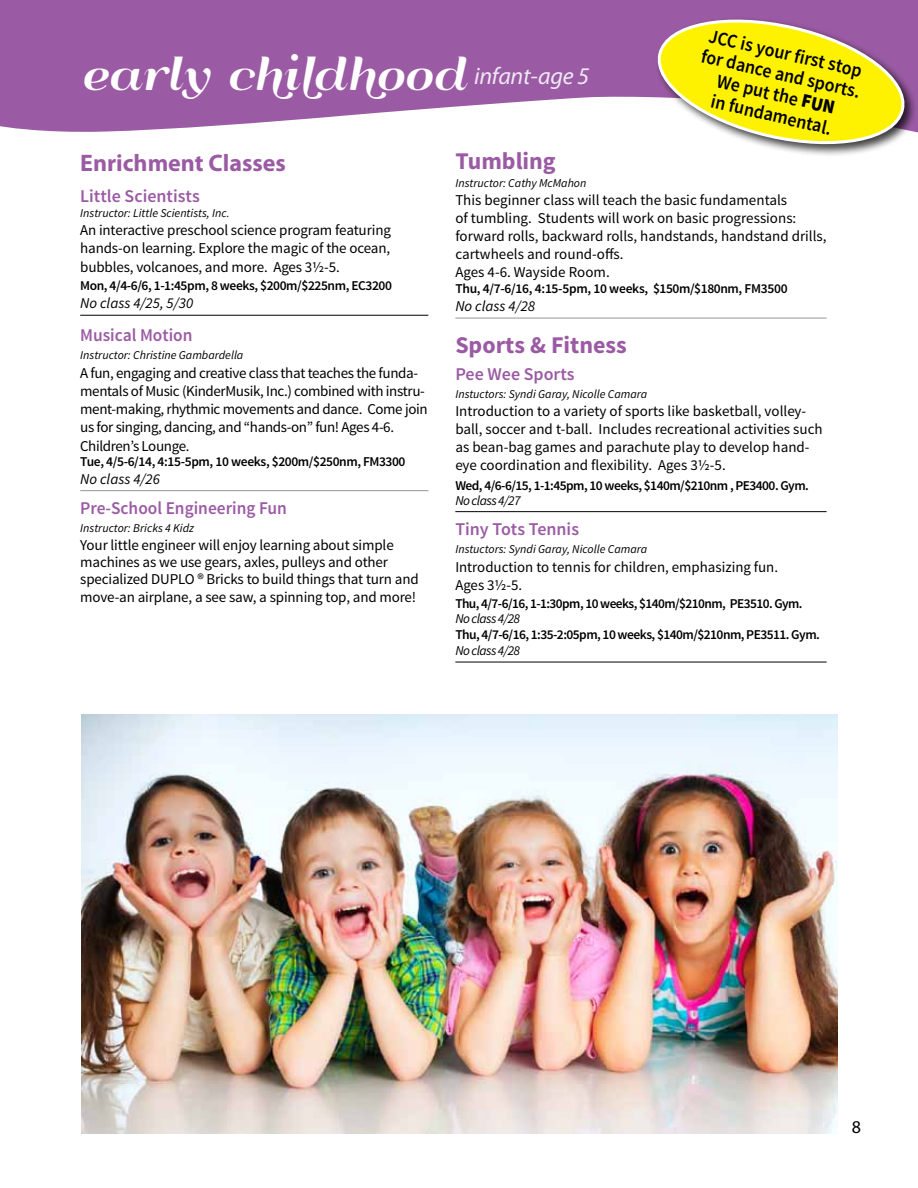
<style>
.page{position:relative;width:918px;height:1188px;background:#fff}
.page>*{position:absolute;margin:0;border:0;box-sizing:border-box;transform-origin:0 0}
.t1{font:45px "Qumpellka No 12";letter-spacing:-.01em;color:#fff}
.t2{font:700 24px "Source Sans Pro";color:#9b5ba4}
.t3{font:700 24px "Myriad Pro";color:#9b5ba4}
.t4{font:600 19.5px/21px "Source Sans Pro";color:#000;text-align:center;scale:.92 1}
.t5{font:600 18px "Source Sans Pro";color:#9b5ba4}
.t6{font:18px "Myriad Pro";color:#000}
.t7{font:15px/18px "Source Sans Pro";letter-spacing:-.01em;color:#000}
.t8{font:italic 15px "Source Sans Pro";color:#000}
.t9{font:600 13.5px "Source Sans Pro";letter-spacing:-.04em;color:#000}
.t10{font:600 13.5px "Source Sans Pro";letter-spacing:-.02em;color:#000}
.t11{font:italic 13.5px "Source Sans Pro";letter-spacing:-.04em;color:#000}
.t12{font:italic 12px "Source Sans Pro";color:#000}
.s1{font-family:"Myriad Pro";font-style:italic;font-size:24px;color:#efe8f3}
.s2{font-weight:900}
</style>
<div class="page">
<svg style="left:0;top:0;width:918px;height:133px;background:#a76faf"></svg>
<div style="left:655px;top:16px;width:262px;height:141px;background:#000;opacity:.75"></div>
<svg style="left:649px;top:9px;width:264px;height:142px;background:#e0ca55"></svg>
<img style="left:82px;top:714px;width:756px;height:420px">
<hr style="left:80px;top:315px;width:348px;height:1px;background:#000">
<hr style="left:80px;top:490px;width:348px;height:1px;background:#939598">
<hr style="left:455px;top:318px;width:372px;height:1px;background:#939598">
<hr style="left:455px;top:511px;width:372px;height:1px;background:#000">
<hr style="left:455px;top:662px;width:372px;height:1px;background:#000">
<h1 class="t1" style="left:81px;top:39px;width:510px">early childhood <span class="s1">infant-age 5</span></h1>
<h3 class="t4" style="left:709px;top:25px;width:178px;rotate:13deg">JCC is your first stop for dance and sports.<br>We put the <span class="s2">FUN<br></span>in fundamental.</h3>
<h2 class="t3" style="left:80px;top:148px;width:207px">Enrichment Classes</h2>
<p class="t5" style="left:80px;top:184px;width:121px">Little Scientists</p>
<p class="t12" style="left:80px;top:205px;width:151px">Instructor: Little Scientists, Inc.</p>
<p class="t7" style="left:80px;top:221px;width:312px">An interactive preschool science program featuring hands-on learning. Explore the magic of the ocean,</p>
<p class="t7" style="left:80px;top:259px;width:261px">bubbles, volcanoes, and more. Ages 3½-5.</p>
<p class="t9" style="left:80px;top:277px;width:313px">Mon, 4/4-6/6, 1-1:45pm, 8 weeks, $200m/$225nm, EC3200</p>
<p class="t8" style="left:80px;top:294px;width:115px">No class 4/25, 5/30</p>
<p class="t5" style="left:80px;top:324px;width:114px">Musical Motion</p>
<p class="t12" style="left:80px;top:348px;width:165px">Instructor: Christine Gambardella</p>
<p class="t7" style="left:80px;top:364px;width:349px">A fun, engaging and creative class that teaches the funda&shy;mentals of Music (KinderMusik, Inc.) combined with instru&shy;ment-making, rhythmic movements and dance. Come join us for singing, dancing, and “hands-on” fun! Ages 4-6.<br>Children’s Lounge.</p>
<p class="t9" style="left:80px;top:453px;width:327px">Tue, 4/5-6/14, 4:15-5pm, 10 weeks, $200m/$250nm, FM3300</p>
<p class="t8" style="left:80px;top:470px;width:81px">No class 4/26</p>
<p class="t5" style="left:80px;top:497px;width:208px">Pre-School Engineering Fun</p>
<p class="t12" style="left:80px;top:521px;width:115px">Instructor: Bricks 4 Kidz</p>
<p class="t7" style="left:80px;top:536px;width:340px;line-height:17.4px">Your little engineer will enjoy learning about simple machines as we use gears, axles, pulleys and other specialized DUPLO ® Bricks to build things that turn and move-an airplane, a see saw, a spinning top, and more!</p>
<h2 class="t2" style="left:455px;top:145px;width:102px">Tumbling</h2>
<p class="t12" style="left:455px;top:176px;width:133px">Instructor: Cathy McMahon</p>
<p class="t7" style="left:455px;top:191px;width:373px">This beginner class will teach the basic fundamentals<br>of tumbling. Students will work on basic progressions: forward rolls, backward rolls, handstands, handstand drills, cartwheels and round-offs.<br>Ages 4-6. Wayside Room.</p>
<p class="t10" style="left:455px;top:280px;width:334px">Thu, 4/7-6/16, 4:15-5pm, 10 weeks, $150m/$180nm, FM3500</p>
<p class="t8" style="left:455px;top:297px;width:81px">No class 4/28</p>
<h2 class="t2" style="left:455px;top:330px;width:173px">Sports &amp; Fitness</h2>
<p class="t5" style="left:455px;top:362px;width:121px">Pee Wee Sports</p>
<p class="t12" style="left:455px;top:387px;width:193px">Instuctors: Syndi Garay, Nicolle Camara</p>
<p class="t7" style="left:455px;top:402px;width:369px">Introduction to a variety of sports like basketball, volley&shy;ball, soccer and t-ball. Includes recreational activities such as bean-bag games and parachute play to develop hand&shy;eye coordination and flexibility. Ages 3½-5.</p>
<p class="t9" style="left:455px;top:477px;width:355px">Wed, 4/6-6/15, 1-1:45pm, 10 weeks, $140m/$210nm , PE3400. Gym.</p>
<p class="t11" style="left:455px;top:492px;width:67px">No class 4/27</p>
<p class="t5" style="left:455px;top:518px;width:125px">Tiny Tots Tennis</p>
<p class="t12" style="left:455px;top:542px;width:193px">Instuctors: Syndi Garay, Nicolle Camara</p>
<p class="t7" style="left:455px;top:558px;width:324px">Introduction to tennis for children, emphasizing fun.<br>Ages 3½-5.</p>
<p class="t9" style="left:455px;top:595px;width:349px">Thu, 4/7-6/16, 1-1:30pm, 10 weeks, $140m/$210nm, PE3510. Gym.</p>
<p class="t11" style="left:455px;top:610px;width:66px">No class 4/28</p>
<p class="t9" style="left:455px;top:626px;width:366px">Thu, 4/7-6/16, 1:35-2:05pm, 10 weeks, $140m/$210nm, PE3511. Gym.</p>
<p class="t11" style="left:455px;top:642px;width:66px">No class 4/28</p>
<p class="t6" style="left:852px;top:1116px;width:11px">8</p>
</div>
